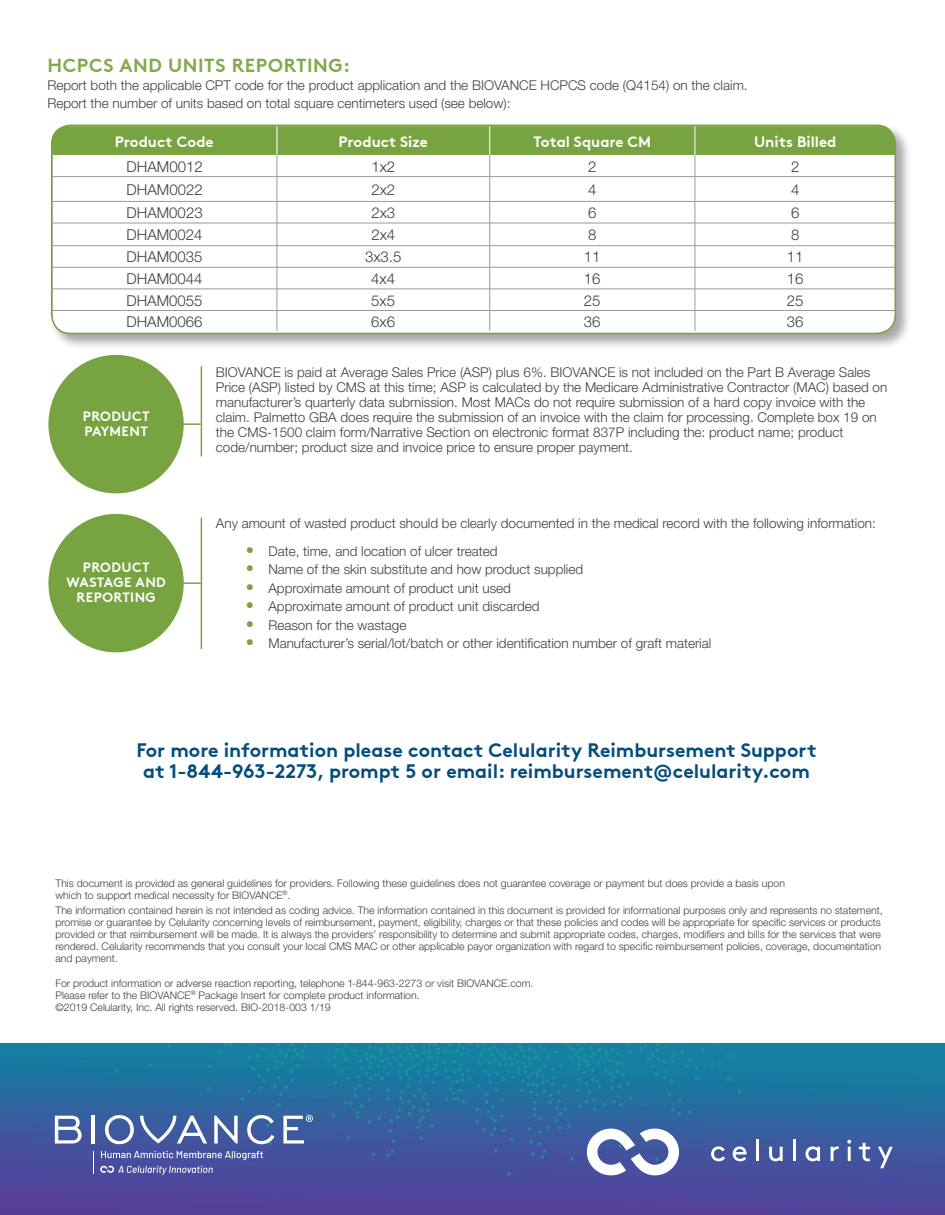
<style>
.page{position:relative;width:945px;height:1215px;background:#fff}
.page>*{position:absolute;margin:0;border:0;box-sizing:border-box;transform-origin:0 0}
.t1{font:700 19.5px/21px "Brown";color:#034d7d;text-align:center}
.t2{font:700 18.9px "Brown";letter-spacing:.03em;color:#83a94c}
.t3{font:300 15px "Helvetica Neue";color:#3e3e3f}
.t4{font:700 15px "Brown";color:#fff}
.t5{font:300 13.5px/15px "Helvetica Neue";color:#3e3e3f}
.t6{font:700 13.5px/15px "Brown";letter-spacing:.03em;color:#fff}
.t7{font:300 10.5px/12px "Helvetica Neue";color:#3e3e3f}
.s1{font-weight:700;font-size:16.5px;color:#77a340}
</style>
<div class="page">
<hr style="left:154px;top:582px;width:47px;height:2px;background:#77a340">
<div style="left:1px;top:1044px;width:944px;height:171px;background:linear-gradient(to bottom,#0f84a1,#5a3b9c)"></div>
<svg style="left:217px;top:1052px;width:4px;height:3px"></svg>
<svg style="left:168px;top:1044px;width:3px;height:4px"></svg>
<svg style="left:727px;top:1054px;width:3px;height:4px"></svg>
<svg style="left:207px;top:1087px;width:4px;height:4px"></svg>
<svg style="left:224px;top:1044px;width:8px;height:2px"></svg>
<svg style="left:726px;top:1078px;width:4px;height:3px"></svg>
<svg style="left:115px;top:1069px;width:4px;height:3px"></svg>
<svg style="left:208px;top:1065px;width:4px;height:4px"></svg>
<svg style="left:148px;top:1063px;width:4px;height:4px"></svg>
<svg style="left:239px;top:1044px;width:68px;height:63px;background:#1c779f"></svg>
<div style="left:49px;top:123px;width:863px;height:227px;background:#231f20;opacity:.4"></div>
<svg style="left:52px;top:125px;width:844px;height:206px"></svg>
<div style="left:51px;top:125px;width:845px;height:209px;border:2px solid #77a340;border-radius:19px"></div>
<hr style="left:154px;top:423px;width:47px;height:2px;background:#77a340">
<div style="left:48px;top:355px;width:136px;height:138px;background:#77a340;border-radius:50%"></div>
<hr style="left:201px;top:366px;width:1px;height:90px;background:#77a340">
<div style="left:48px;top:514px;width:136px;height:138px;background:#77a340;border-radius:50%"></div>
<hr style="left:201px;top:518px;width:1px;height:131px;background:#77a340">
<svg style="left:55px;top:1116px;width:27px;height:28px"></svg>
<hr style="left:91px;top:1116px;width:4px;height:28px;background:#fff">
<svg style="left:283px;top:1113px;width:30px;height:31px"></svg>
<svg style="left:101px;top:1113px;width:173px;height:47px;background:#6478b1"></svg>
<svg style="left:100px;top:1166px;width:113px;height:9px"></svg>
<svg style="left:93px;top:1151px;width:1px;height:23px"></svg>
<svg style="left:711px;top:1146px;width:14px;height:15px"></svg>
<svg style="left:733px;top:1146px;width:14px;height:15px"></svg>
<hr style="left:756px;top:1139px;width:3px;height:22px;background:#fff">
<svg style="left:769px;top:1147px;width:14px;height:14px"></svg>
<hr style="left:793px;top:1139px;width:3px;height:22px;background:#fff">
<svg style="left:805px;top:1146px;width:15px;height:15px"></svg>
<svg style="left:831px;top:1146px;width:8px;height:15px"></svg>
<svg style="left:847px;top:1140px;width:4px;height:21px"></svg>
<svg style="left:859px;top:1143px;width:11px;height:18px"></svg>
<svg style="left:878px;top:1147px;width:15px;height:21px"></svg>
<svg style="left:326px;top:1044px;width:379px;height:132px;background:#3470a2"></svg>
<h2 class="t2" style="left:47px;top:53px;width:304px">HCPCS AND UNITS REPORTING:</h2>
<p class="t5" style="left:47px;top:75px;width:702px;line-height:18px">Report both the applicable CPT code for the product application and the BIOVANCE HCPCS code (Q4154) on the claim.<br>Report the number of units based on total square centimeters used (see below):</p>
<h3 class="t4" style="left:115px;top:132px;width:100px">Product Code</h3>
<h3 class="t4" style="left:339px;top:132px;width:91px">Product Size</h3>
<h3 class="t4" style="left:533px;top:132px;width:119px">Total Square CM</h3>
<h3 class="t4" style="left:754px;top:132px;width:84px">Units Billed</h3>
<h3 class="t3" style="left:127px;top:157px;width:78px">DHAM0012</h3>
<h3 class="t3" style="left:371px;top:157px;width:25px">1x2</h3>
<h3 class="t3" style="left:588px;top:157px;width:10px">2</h3>
<h3 class="t3" style="left:791px;top:157px;width:10px">2</h3>
<h3 class="t3" style="left:127px;top:180px;width:78px">DHAM0022</h3>
<h3 class="t3" style="left:371px;top:180px;width:25px">2x2</h3>
<h3 class="t3" style="left:588px;top:180px;width:10px">4</h3>
<h3 class="t3" style="left:791px;top:180px;width:10px">4</h3>
<h3 class="t3" style="left:127px;top:204px;width:78px">DHAM0023</h3>
<h3 class="t3" style="left:371px;top:204px;width:25px">2x3</h3>
<h3 class="t3" style="left:588px;top:204px;width:10px">6</h3>
<h3 class="t3" style="left:791px;top:204px;width:10px">6</h3>
<h3 class="t3" style="left:127px;top:226px;width:78px">DHAM0024</h3>
<h3 class="t3" style="left:371px;top:226px;width:25px">2x4</h3>
<h3 class="t3" style="left:588px;top:226px;width:10px">8</h3>
<h3 class="t3" style="left:791px;top:226px;width:10px">8</h3>
<h3 class="t3" style="left:127px;top:248px;width:78px">DHAM0035</h3>
<h3 class="t3" style="left:365px;top:248px;width:38px">3x3.5</h3>
<h3 class="t3" style="left:584px;top:248px;width:18px">11</h3>
<h3 class="t3" style="left:787px;top:248px;width:18px">11</h3>
<h3 class="t3" style="left:126px;top:270px;width:78px">DHAM0044</h3>
<h3 class="t3" style="left:371px;top:270px;width:25px">4x4</h3>
<h3 class="t3" style="left:584px;top:270px;width:18px">16</h3>
<h3 class="t3" style="left:787px;top:270px;width:18px">16</h3>
<h3 class="t3" style="left:126px;top:291px;width:78px">DHAM0055</h3>
<h3 class="t3" style="left:371px;top:291px;width:25px">5x5</h3>
<h3 class="t3" style="left:584px;top:291px;width:18px">25</h3>
<h3 class="t3" style="left:787px;top:291px;width:18px">25</h3>
<h3 class="t3" style="left:126px;top:312px;width:78px">DHAM0066</h3>
<h3 class="t3" style="left:371px;top:312px;width:25px">6x6</h3>
<h3 class="t3" style="left:584px;top:312px;width:18px">36</h3>
<h3 class="t3" style="left:787px;top:312px;width:18px">36</h3>
<p class="t6" style="left:83px;top:408px;width:68px">PRODUCT<br>PAYMENT</p>
<p class="t6" style="left:66px;top:560px;width:101px;text-align:center">PRODUCT<br>WASTAGE AND<br>REPORTING</p>
<p class="t5" style="left:216px;top:364px;width:673px">BIOVANCE is paid at Average Sales Price (ASP) plus 6%. BIOVANCE is not included on the Part B Average Sales Price (ASP) listed by CMS at this time; ASP is calculated by the Medicare Administrative Contractor (MAC) based on manufacturer’s quarterly data submission. Most MACs do not require submission of a hard copy invoice with the claim. Palmetto GBA does require the submission of an invoice with the claim for processing. Complete box 19 on the CMS-1500 claim form/Narrative Section on electronic format 837P including the: product name; product code/number; product size and invoice price to ensure proper payment.</p>
<p class="t5" style="left:216px;top:516px;width:661px">Any amount of wasted product should be clearly documented in the medical record with the following information:</p>
<p class="t5" style="left:246px;top:543px;width:253px"><span class="s1">•</span> Date, time, and location of ulcer treated</p>
<p class="t5" style="left:246px;top:562px;width:339px"><span class="s1">•</span> Name of the skin substitute and how product supplied</p>
<p class="t5" style="left:246px;top:580px;width:267px"><span class="s1">•</span> Approximate amount of product unit used</p>
<p class="t5" style="left:246px;top:599px;width:295px"><span class="s1">•</span> Approximate amount of product unit discarded</p>
<p class="t5" style="left:246px;top:617px;width:162px"><span class="s1">•</span> Reason for the wastage</p>
<p class="t5" style="left:246px;top:636px;width:467px"><span class="s1">•</span> Manufacturer’s serial/lot/batch or other identification number of graft material</p>
<h1 class="t1" style="left:136px;top:740px;width:682px">For more information please contact Celularity Reimbursement Support at 1-844-963-2273, prompt 5 or email: reimbursement@celularity.com</h1>
<p class="t7" style="left:56px;top:877px;width:731px">This document is provided as general guidelines for providers. Following these guidelines does not guarantee coverage or payment but does provide a basis upon which to support medical necessity for BIOVANCE<sup>®</sup>.</p>
<p class="t7" style="left:56px;top:904px;width:829px">The information contained herein is not intended as coding advice. The information contained in this document is provided for informational purposes only and represents no statement, promise or guarantee by Celularity concerning levels of reimbursement, payment, eligibility, charges or that these policies and codes will be appropriate for specific services or products provided or that reimbursement will be made. It is always the providers’ responsibility to determine and submit appropriate codes, charges, modifiers and bills for the services that were rendered. Celularity recommends that you consult your local CMS MAC or other applicable payor organization with regard to specific reimbursement policies, coverage, documentation and payment.</p>
<p class="t7" style="left:56px;top:977px;width:479px">For product information or adverse reaction reporting, telephone 1-844-963-2273 or visit BIOVANCE.com.<br>Please refer to the BIOVANCE<sup>®</sup> Package Insert for complete product information.<br>©2019 Celularity, Inc. All rights reserved. BIO-2018-003 1/19</p>
</div>
